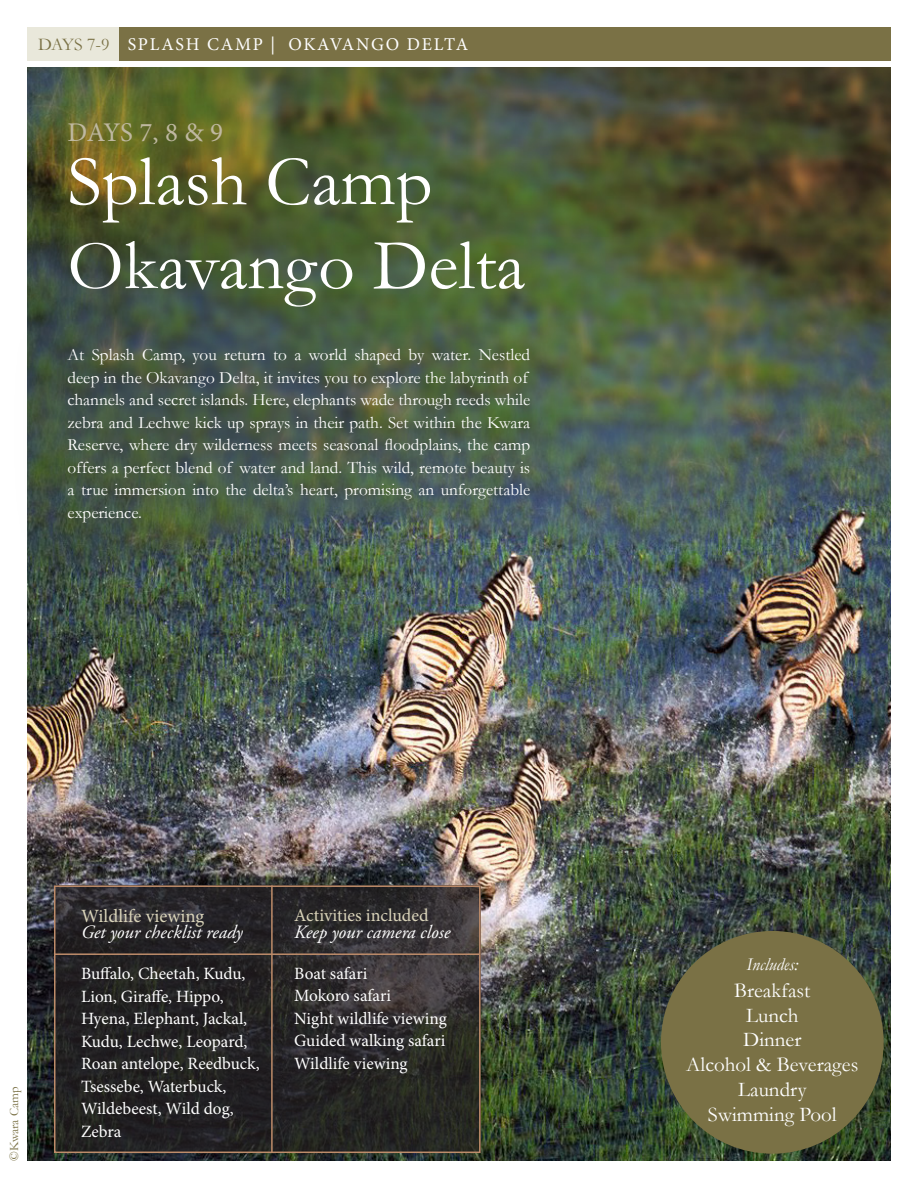
<style>
.page{position:relative;width:918px;height:1188px;background:#fff}
.page>*{position:absolute;margin:0;border:0;box-sizing:border-box;transform-origin:0 0}
.t1{font:72px/84px "Garamond";color:#fff}
.t2{font:27px "Minion Pro";color:#bfb8a1}
.body{font:21px "Garamond";color:#fff}
.t3{font:italic 18.75px "Adobe Garamond Pro";color:#fff}
.body-2{font:18.75px "Minion Pro";color:#dad4ba}
.t4{font:18px "Minion Pro";letter-spacing:.095em;color:#fff}
.t5{font:18px "Minion Pro";color:#dad4ba}
.body-3{font:italic 18px "Garamond";color:#fff}
.body-4{font:17.25px/22.5px "Garamond";color:#fff}
.body-5{font:17.25px/22.5px "Minion Pro";color:#fff}
.Flight_info{font:12.75px "Garamond";color:#7a7145}
.s1{font-family:"Garamond";color:#7a7145}
</style>
<div class="page">
<img style="left:27px;top:68px;width:864px;height:1093px">
<div style="left:27px;top:27px;width:864px;height:34px;background:#7a7145"></div>
<div style="left:27px;top:27px;width:91px;height:34px;background:#e9e8db"></div>
<svg style="left:27px;top:295px;width:556px;height:280px;background:#485b4b"></svg>
<div style="left:661px;top:931px;width:223px;height:223px;background:#7a7145;border-radius:50%"></div>
<svg style="left:57px;top:888px;width:421px;height:262px;background:#282727"></svg>
<div style="left:54px;top:885px;width:427px;height:268px;border:2px solid #be8c6a"></div>
<hr style="left:54px;top:953px;width:425px;height:2px;background:#be8c6a">
<hr style="left:271px;top:885px;width:2px;height:268px;background:#be8c6a">
<p class="t4" style="left:38px;top:33px;width:431px"><span class="s1">DAYS 7-9</span> SPLASH CAMP | OKAVANGO DELTA</p>
<p class="t2" style="left:68px;top:114px;width:157px">DAYS 7, 8 &amp; 9</p>
<p class="t1" style="left:68px;top:138px;width:459px">Splash Camp<br>Okavango Delta</p>
<p class="body-4" style="left:68px;top:343px;width:464px">At Splash Camp, you return to a world shaped by water. Nestled deep in the Okavango Delta, it invites you to explore the labyrinth of channels and secret islands. Here, elephants wade through reeds while zebra and Lechwe kick up sprays in their path. Set within the Kwara Reserve, where dry wilderness meets seasonal floodplains, the camp offers a perfect blend of water and land. This wild, remote beauty is a true immersion into the delta’s heart, promising an unforgettable experience.</p>
<p class="Flight_info" style="left:5px;top:1161px;width:76px;rotate:-90deg">©Kwara Camp</p>
<p class="body-2" style="left:81px;top:903px;width:125px">Wildlife viewing</p>
<p class="t3" style="left:81px;top:921px;width:163px">Get your checklist ready</p>
<p class="body-5" style="left:81px;top:963px;width:180px">Buffalo, Cheetah, Kudu,<br>Lion, Giraffe, Hippo,<br>Hyena, Elephant, Jackal,<br>Kudu, Lechwe, Leopard,<br>Roan antelope, Reedbuck,<br>Tsessebe, Waterbuck,<br>Wildebeest, Wild dog,<br>Zebra</p>
<p class="t5" style="left:294px;top:903px;width:136px">Activities included</p>
<p class="t3" style="left:294px;top:920px;width:157px">Keep your camera close</p>
<p class="body-5" style="left:294px;top:962px;width:75px">Boat safari</p>
<p class="body-5" style="left:294px;top:985px;width:98px">Mokoro safari</p>
<p class="body-5" style="left:294px;top:1007px;width:154px">Night wildlife viewing</p>
<p class="body-5" style="left:294px;top:1030px;width:153px">Guided walking safari</p>
<p class="body-5" style="left:294px;top:1052px;width:115px">Wildlife viewing</p>
<p class="body-3" style="left:746px;top:952px;width:53px">Includes:</p>
<p class="body" style="left:734px;top:976px;width:78px">Breakfast</p>
<p class="body" style="left:746px;top:1001px;width:54px">Lunch</p>
<p class="body" style="left:743px;top:1026px;width:60px">Dinner</p>
<p class="body" style="left:686px;top:1050px;width:174px">Alcohol &amp; Beverages</p>
<p class="body" style="left:738px;top:1075px;width:70px">Laundry</p>
<p class="body" style="left:708px;top:1100px;width:130px">Swimming Pool</p>
</div>
